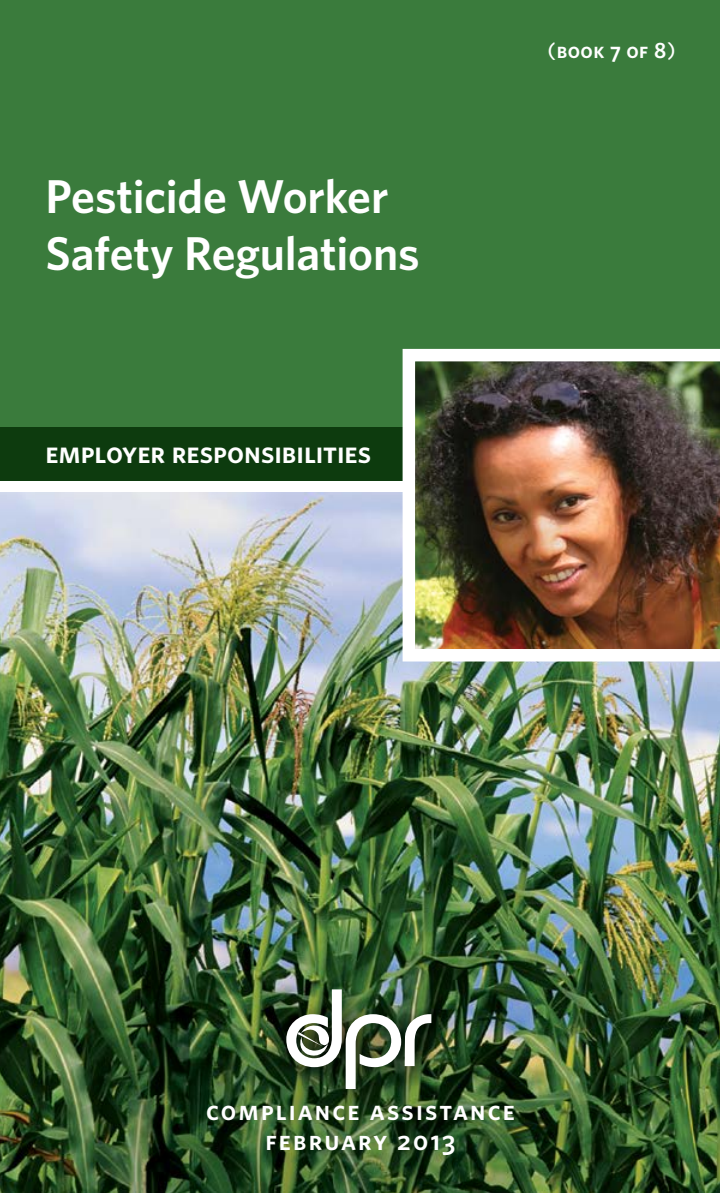
<style>
.page{position:relative;width:720px;height:1193px;background:#fff}
.page>*{position:absolute;margin:0;border:0;box-sizing:border-box;transform-origin:0 0}
.Cover_Large_Heading{font:600 47.5px/57.5px "Whitney";letter-spacing:-.005em;color:#fff}
.Cover_Employer{font:30px "Whitney Semibold SC";color:#fff}
.Cover_Footer{font:27.5px "Whitney Semibold SC";letter-spacing:.075em;color:#fff}
.t1{font:22px "Whitney Semibold SC";letter-spacing:.02em;color:#fff}
.s1{font-family:"Whitney";font-weight:500}
</style>
<div class="page">
<div style="left:0;top:0;width:720px;height:480px;background:#3a7b3c"></div>
<div style="left:0;top:427px;width:403px;height:53px;background:#0d3b0e"></div>
<img style="left:0;top:493px;width:720px;height:699px">
<img style="left:403px;top:349px;width:317px;height:312px">
<img style="left:267px;top:970px;width:194px;height:148px">
<img style="left:286px;top:989px;width:145px;height:100px">
<p class="Cover_Large_Heading" style="left:46px;top:166px;width:376px">Pesticide Worker<br>Safety Regulations</p>
<p class="Cover_Employer" style="left:46px;top:434px;width:327px">employer responsibilities</p>
<p class="t1" style="left:547px;top:37px;width:130px"><span class="s1">(</span>book 7 of 8<span class="s1">)</span></p>
<p class="Cover_Footer" style="left:206px;top:1094px;width:311px">compliance assistance</p>
<p class="Cover_Footer" style="left:266px;top:1124px;width:192px">february 2013</p>
</div>
